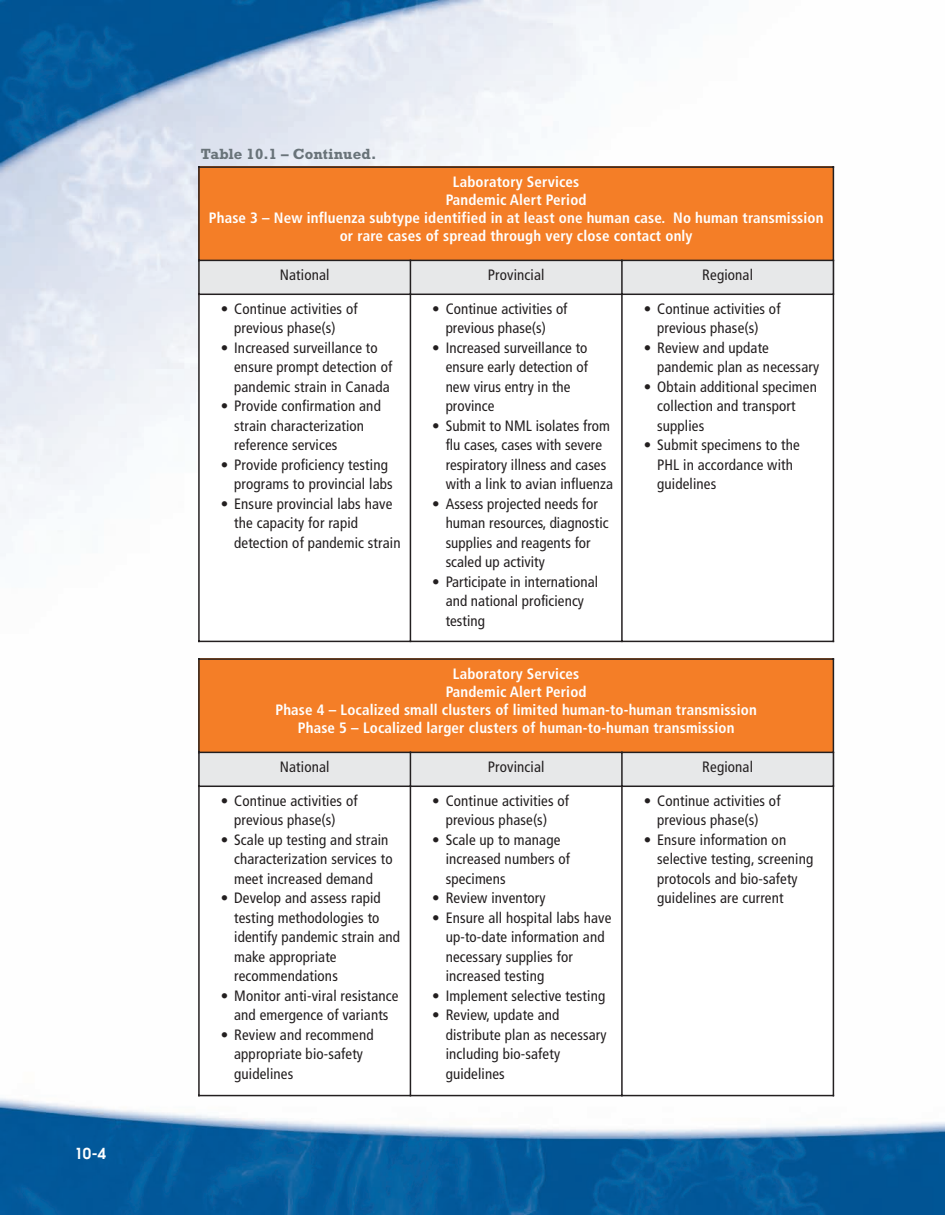
<style>
.page{position:relative;width:945px;height:1215px;background:#fff}
.page>*{position:absolute;margin:0;border:0;box-sizing:border-box;transform-origin:0 0}
.t1{font:600 15.15px "Avant Garde";color:#fff}
.t2{font:condensed 15px/19.5px "Frutiger";letter-spacing:.01em;color:#231f20}
.t3{font:700 condensed 15px/18px "Frutiger";letter-spacing:.01em;color:#fff;text-align:center}
.t4{font:700 15px "Rockwell";letter-spacing:.01em;color:#697379}
</style>
<div class="page">
<img style="left:0;top:0;width:945px;height:1215px">
<div style="left:198px;top:166px;width:635px;height:94px;background:#f47e27"></div>
<div style="left:198px;top:260px;width:212px;height:34px;background:#e7e8e9"></div>
<div style="left:410px;top:260px;width:212px;height:34px;background:#e7e8e9"></div>
<div style="left:622px;top:260px;width:212px;height:34px;background:#e7e8e9"></div>
<div style="left:198px;top:294px;width:212px;height:348px;background:#fff"></div>
<div style="left:410px;top:294px;width:212px;height:348px;background:#fff"></div>
<div style="left:622px;top:294px;width:212px;height:348px;background:#fff"></div>
<hr style="left:198px;top:166px;width:2px;height:476px;background:#231f20">
<hr style="left:410px;top:260px;width:1px;height:382px;background:#231f20">
<hr style="left:621px;top:260px;width:2px;height:382px;background:#231f20">
<hr style="left:833px;top:166px;width:1px;height:476px;background:#231f20">
<hr style="left:198px;top:166px;width:636px;height:2px;background:#231f20">
<hr style="left:198px;top:260px;width:636px;height:1px;background:#231f20">
<hr style="left:198px;top:294px;width:636px;height:1px;background:#231f20">
<hr style="left:198px;top:641px;width:636px;height:1px;background:#231f20">
<div style="left:198px;top:658px;width:635px;height:94px;background:#f47e27"></div>
<div style="left:198px;top:752px;width:212px;height:34px;background:#e7e8e9"></div>
<div style="left:410px;top:752px;width:212px;height:34px;background:#e7e8e9"></div>
<div style="left:622px;top:752px;width:212px;height:34px;background:#e7e8e9"></div>
<div style="left:198px;top:786px;width:212px;height:310px;background:#fff"></div>
<div style="left:410px;top:786px;width:212px;height:310px;background:#fff"></div>
<div style="left:622px;top:786px;width:212px;height:310px;background:#fff"></div>
<hr style="left:198px;top:658px;width:2px;height:438px;background:#231f20">
<hr style="left:410px;top:752px;width:1px;height:344px;background:#231f20">
<hr style="left:621px;top:752px;width:2px;height:344px;background:#231f20">
<hr style="left:833px;top:658px;width:1px;height:438px;background:#231f20">
<hr style="left:198px;top:658px;width:636px;height:2px;background:#231f20">
<hr style="left:198px;top:752px;width:636px;height:1px;background:#231f20">
<hr style="left:198px;top:786px;width:636px;height:1px;background:#231f20">
<hr style="left:198px;top:1095px;width:636px;height:1px;background:#231f20">
<p class="t1" style="left:74px;top:1147px;width:33px">10-4</p>
<p class="t4" style="left:201px;top:149px;width:177px">Table 10.1 – Continued.</p>
<p class="t3" style="left:209px;top:174px;width:616px">Laboratory Services<br>Pandemic Alert Period<br>Phase 3 – New influenza subtype identified in at least one human case. No human transmission or rare cases of spread through very close contact only</p>
<p class="t2" style="left:280px;top:266px;width:51px">National</p>
<p class="t2" style="left:488px;top:266px;width:58px">Provincial</p>
<p class="t2" style="left:702px;top:266px;width:52px">Regional</p>
<p class="t2" style="left:221px;top:300px;width:138px;text-align:center">• Continue activities of previous phase(s)</p>
<p class="t2" style="left:234px;top:339px;width:160px;text-indent:-14px">• Increased surveillance to ensure prompt detection of pandemic strain in Canada</p>
<p class="t2" style="left:234px;top:398px;width:148px;text-indent:-14px">• Provide confirmation and strain characterization reference services</p>
<p class="t2" style="left:234px;top:456px;width:160px;text-indent:-14px">• Provide proficiency testing programs to provincial labs</p>
<p class="t2" style="left:234px;top:495px;width:168px;text-indent:-14px">• Ensure provincial labs have the capacity for rapid detection of pandemic strain</p>
<p class="t2" style="left:432px;top:300px;width:137px;text-align:center">• Continue activities of previous phase(s)</p>
<p class="t2" style="left:446px;top:339px;width:144px;text-indent:-14px">• Increased surveillance to ensure early detection of new virus entry in the province</p>
<p class="t2" style="left:446px;top:417px;width:169px;text-indent:-14px">• Submit to NML isolates from flu cases, cases with severe respiratory illness and cases with a link to avian influenza</p>
<p class="t2" style="left:446px;top:495px;width:164px;text-indent:-14px">• Assess projected needs for human resources, diagnostic supplies and reagents for scaled up activity</p>
<p class="t2" style="left:446px;top:573px;width:154px;text-indent:-14px">• Participate in international and national proficiency testing</p>
<p class="t2" style="left:644px;top:300px;width:138px;text-align:center">• Continue activities of previous phase(s)</p>
<p class="t2" style="left:657px;top:339px;width:163px;text-indent:-14px">• Review and update pandemic plan as necessary</p>
<p class="t2" style="left:657px;top:378px;width:161px;text-indent:-14px">• Obtain additional specimen collection and transport supplies</p>
<p class="t2" style="left:657px;top:437px;width:144px;text-indent:-14px">• Submit specimens to the<br>PHL in accordance with guidelines</p>
<p class="t3" style="left:275px;top:666px;width:483px">Laboratory Services<br>Pandemic Alert Period<br>Phase 4 – Localized small clusters of limited human-to-human transmission Phase 5 – Localized larger clusters of human-to-human transmission</p>
<p class="t2" style="left:280px;top:758px;width:51px">National</p>
<p class="t2" style="left:488px;top:758px;width:58px">Provincial</p>
<p class="t2" style="left:702px;top:758px;width:52px">Regional</p>
<p class="t2" style="left:221px;top:792px;width:138px;text-align:center">• Continue activities of previous phase(s)</p>
<p class="t2" style="left:234px;top:831px;width:160px;text-indent:-14px">• Scale up testing and strain characterization services to meet increased demand</p>
<p class="t2" style="left:234px;top:890px;width:167px;text-indent:-14px">• Develop and assess rapid testing methodologies to identify pandemic strain and make appropriate recommendations</p>
<p class="t2" style="left:221px;top:987px;width:179px;text-align:center">• Monitor anti-viral resistance and emergence of variants</p>
<p class="t2" style="left:234px;top:1026px;width:141px;text-indent:-14px">• Review and recommend appropriate bio-safety guidelines</p>
<p class="t2" style="left:432px;top:792px;width:138px;text-align:center">• Continue activities of previous phase(s)</p>
<p class="t2" style="left:446px;top:831px;width:126px;text-indent:-14px">• Scale up to manage increased numbers of specimens</p>
<p class="t2" style="left:432px;top:890px;width:115px">• Review inventory</p>
<p class="t2" style="left:446px;top:909px;width:167px;text-indent:-14px">• Ensure all hospital labs have up-to-date information and necessary supplies for increased testing</p>
<p class="t2" style="left:432px;top:987px;width:175px">• Implement selective testing</p>
<p class="t2" style="left:446px;top:1007px;width:162px;text-indent:-14px">• Review, update and distribute plan as necessary including bio-safety guidelines</p>
<p class="t2" style="left:644px;top:792px;width:138px;text-align:center">• Continue activities of previous phase(s)</p>
<p class="t2" style="left:657px;top:831px;width:158px;text-indent:-14px">• Ensure information on selective testing, screening protocols and bio-safety guidelines are current</p>
</div>
